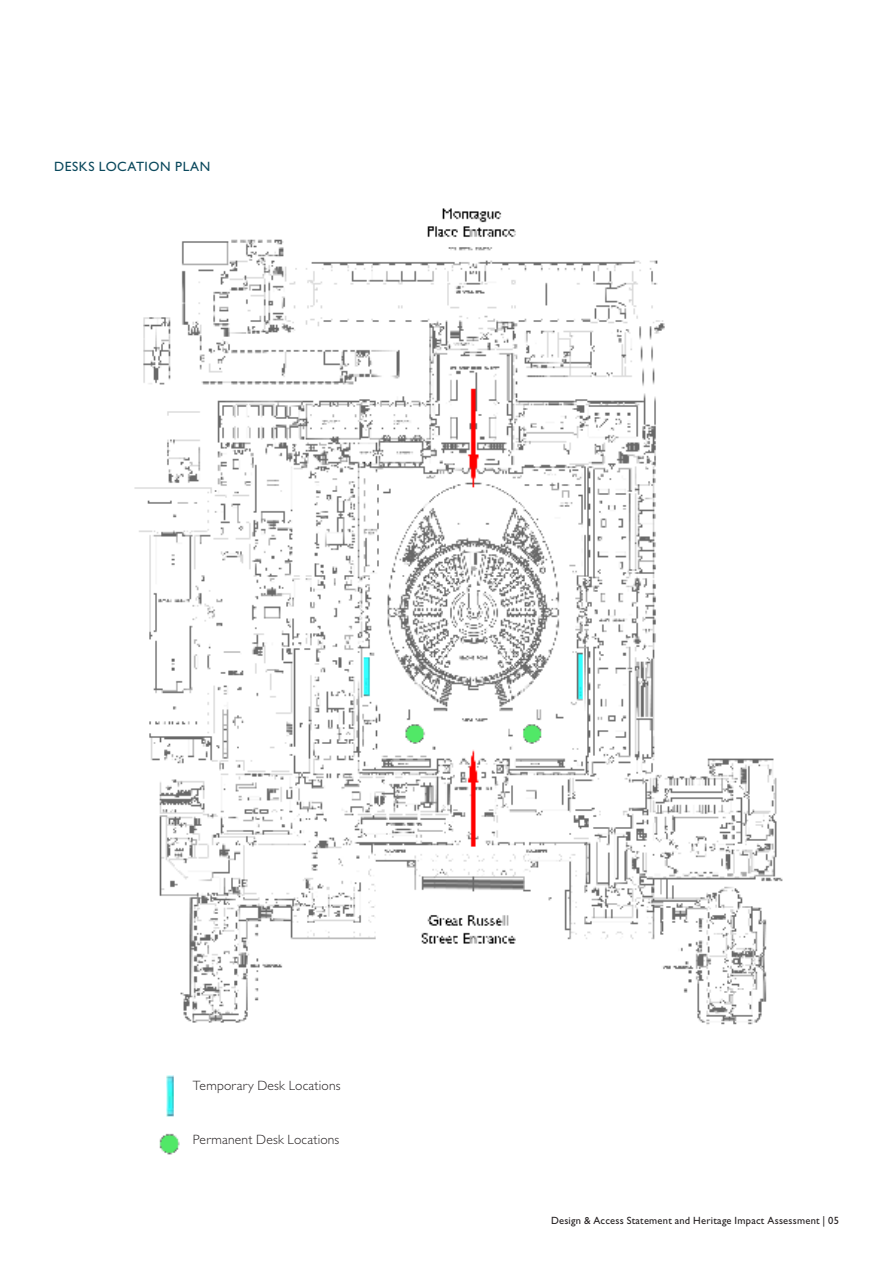
<style>
.page{position:relative;width:893px;height:1263px;background:#fff}
.page>*{position:absolute;margin:0;border:0;box-sizing:border-box;transform-origin:0 0}
.t1{font:300 13.5px "Gill Sans Std";letter-spacing:.015em;color:#231f20}
.t2{font:13.5px "Gill Sans Std";letter-spacing:.04em;color:#0b495d}
.t3{font:10.5px "Gill Sans Std";letter-spacing:.02em;color:#231f20}
</style>
<div class="page">
<img style="left:134px;top:208px;width:649px;height:817px">
<img style="left:166px;top:1075px;width:8px;height:41px">
<img style="left:159px;top:1133px;width:21px;height:22px">
<p class="t2" style="left:54px;top:159px;width:158px">DESKS LOCATION PLAN</p>
<p class="t1" style="left:193px;top:1077px;width:149px">Temporary Desk Locations</p>
<p class="t1" style="left:193px;top:1131px;width:148px">Permanent Desk Locations</p>
<p class="t3" style="left:551px;top:1215px;width:289px">Design &amp; Access Statement and Heritage Impact Assessment | 05</p>
</div>
